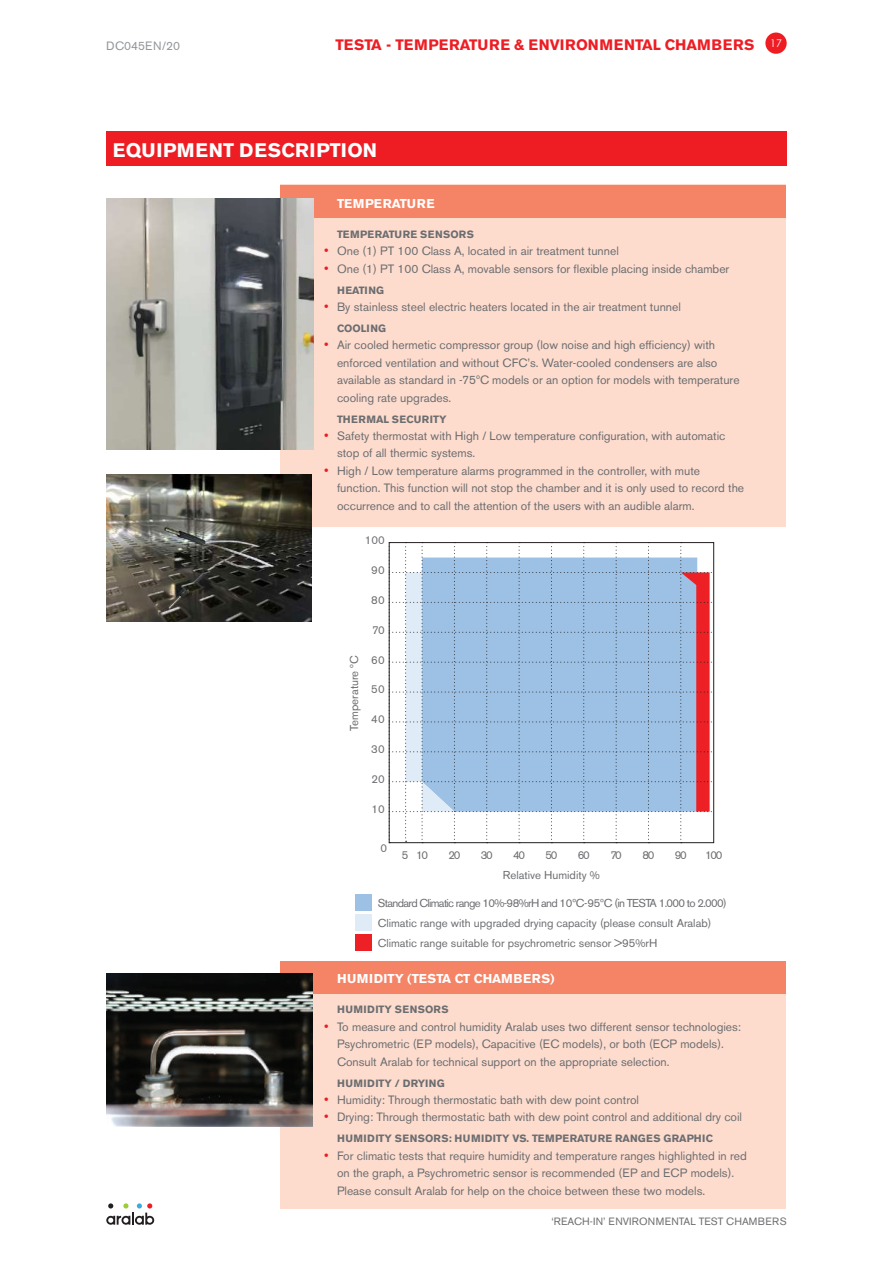
<style>
.page{position:relative;width:893px;height:1263px;background:#fff}
.page>*{position:absolute;margin:0;border:0;box-sizing:border-box;transform-origin:0 0}
.t1{font:700 19.5px "Akzidenz Grotesk BE";letter-spacing:.02em;color:#fff}
.t2{font:700 15px "Akzidenz Grotesk BE";color:#ee1d23}
.t3{font:700 12.75px "Akzidenz Grotesk BE";letter-spacing:.04em;color:#fff}
.t4{font:700 12.75px "Akzidenz Grotesk BE";letter-spacing:.02em;color:#fff}
.t5{font:12px/17.4px "Akzidenz Grotesk BE";color:#6c6d70}
.t6{font:12px "Akzidenz Grotesk BE";color:#939598}
.t7{font:11.4px/20.1px "Akzidenz Grotesk BE";color:#6c6d70}
.t8{font:700 10.5px "Akzidenz Grotesk BE";letter-spacing:.04em;color:#6c6d70}
.t9{font:10.5px "Akzidenz Grotesk BE";letter-spacing:.02em;color:#6c6d70}
.t10{font:700 10.5px "Akzidenz Grotesk BE";letter-spacing:.02em;color:#6c6d70}
.t11{font:700 10.5px "Akzidenz Grotesk BE";letter-spacing:.01em;color:#6c6d70}
.t12{font:700 10.5px "Akzidenz Grotesk BE";color:#6c6d70}
.s1{font-size:13.5px;color:#ee1d23}
</style>
<div class="page">
<div style="left:765px;top:33px;width:22px;height:21px;background:#ee1d23;border-radius:50%"></div>
<svg style="left:106px;top:1203px;width:48px;height:22px"></svg>
<div style="left:280px;top:961px;width:506px;height:248px;background:#fddcce"></div>
<div style="left:106px;top:132px;width:681px;height:34px;background:#ee1d23"></div>
<div style="left:280px;top:185px;width:506px;height:342px;background:#fddcce"></div>
<div style="left:280px;top:185px;width:506px;height:32px;background:#f48465"></div>
<div style="left:280px;top:961px;width:506px;height:33px;background:#f48465"></div>
<img style="left:106px;top:974px;width:207px;height:152px">
<div style="left:355px;top:914px;width:17px;height:16px;background:#dfecf7"></div>
<div style="left:355px;top:934px;width:17px;height:16px;background:#ed2026"></div>
<div style="left:355px;top:894px;width:17px;height:16px;background:#9cc1e4"></div>
<svg style="left:389px;top:542px;width:325px;height:301px"></svg>
<img style="left:106px;top:198px;width:207px;height:251px">
<img style="left:106px;top:474px;width:206px;height:148px">
<p class="t6" style="left:106px;top:39px;width:75px">DC045EN/20</p>
<p class="t2" style="left:335px;top:36px;width:448px">TESTA - TEMPERATURE &amp; ENVIRONMENTAL CHAMBERS <sup>17</sup></p>
<h1 class="t1" style="left:113px;top:139px;width:266px">EQUIPMENT DESCRIPTION</h1>
<p class="t4" style="left:337px;top:196px;width:99px">TEMPERATURE</p>
<p class="t8" style="left:337px;top:228px;width:138px">TEMPERATURE SENSORS</p>
<p class="t5" style="left:324px;top:242px;width:296px"><span class="s1">•</span> One (1) PT 100 Class A, located in air treatment tunnel</p>
<p class="t5" style="left:324px;top:260px;width:407px"><span class="s1">•</span> One (1) PT 100 Class A, movable sensors for flexible placing inside chamber</p>
<p class="t11" style="left:337px;top:284px;width:49px">HEATING</p>
<p class="t5" style="left:324px;top:298px;width:358px"><span class="s1">•</span> By stainless steel electric heaters located in the air treatment tunnel</p>
<p class="t12" style="left:337px;top:322px;width:51px">COOLING</p>
<p class="t5" style="left:337px;top:336px;width:404px;text-indent:-13px"><span class="s1">•</span> Air cooled hermetic compressor group (low noise and high efficiency) with enforced ventilation and without CFC’s. Water-cooled condensers are also available as standard in -75ºC models or an option for models with temperature cooling rate upgrades.</p>
<p class="t10" style="left:337px;top:413px;width:111px">THERMAL SECURITY</p>
<p class="t5" style="left:337px;top:427px;width:390px;text-indent:-13px"><span class="s1">•</span> Safety thermostat with High / Low temperature configuration, with automatic stop of all thermic systems.</p>
<p class="t5" style="left:337px;top:462px;width:409px;text-indent:-13px"><span class="s1">•</span> High / Low temperature alarms programmed in the controller, with mute function. This function will not stop the chamber and it is only used to record the occurrence and to call the attention of the users with an audible alarm.</p>
<p class="t7" style="left:365px;top:530px;width:21px">100</p>
<p class="t7" style="left:371px;top:560px;width:15px">90</p>
<p class="t7" style="left:371px;top:590px;width:15px">80</p>
<p class="t7" style="left:344px;top:731px;width:77px;rotate:-90deg">Temperature ºC</p>
<p class="t7" style="left:372px;top:620px;width:14px">70</p>
<p class="t7" style="left:371px;top:649px;width:15px">60</p>
<p class="t7" style="left:371px;top:679px;width:15px">50</p>
<p class="t7" style="left:371px;top:709px;width:15px">40</p>
<p class="t7" style="left:371px;top:739px;width:15px">30</p>
<p class="t7" style="left:372px;top:769px;width:15px">20</p>
<p class="t7" style="left:372px;top:799px;width:15px">10</p>
<p class="t7" style="left:381px;top:838px;width:8px">0</p>
<p class="t7" style="left:402px;top:844px;width:28px">5 10</p>
<p class="t7" style="left:448px;top:844px;width:13px">20</p>
<p class="t7" style="left:481px;top:844px;width:14px">30</p>
<p class="t7" style="left:513px;top:844px;width:14px">40</p>
<p class="t7" style="left:545px;top:844px;width:14px">50</p>
<p class="t7" style="left:578px;top:844px;width:14px">60</p>
<p class="t7" style="left:610px;top:844px;width:13px">70</p>
<p class="t7" style="left:642px;top:844px;width:14px">80</p>
<p class="t7" style="left:675px;top:844px;width:14px">90</p>
<p class="t7" style="left:705px;top:844px;width:19px">100</p>
<p class="t7" style="left:503px;top:864px;width:99px">Relative Humidity %</p>
<p class="t7" style="left:378px;top:893px;width:350px">Standard Climatic range 10%-98%rH and 10ºC-95ºC (in TESTA 1.000 to 2.000)<br>Climatic range with upgraded drying capacity (please consult Aralab)<br>Climatic range suitable for psychrometric sensor &gt;95%rH</p>
<p class="t3" style="left:337px;top:971px;width:219px">HUMIDITY (TESTA CT CHAMBERS)</p>
<p class="t8" style="left:337px;top:1004px;width:113px">HUMIDITY SENSORS</p>
<p class="t5" style="left:337px;top:1018px;width:406px;text-indent:-13px"><span class="s1">•</span> To measure and control humidity Aralab uses two different sensor technologies:<br>Psychrometric (EP models), Capacitive (EC models), or both (ECP models).<br>Consult Aralab for technical support on the appropriate selection.</p>
<p class="t8" style="left:337px;top:1077px;width:109px">HUMIDITY / DRYING</p>
<p class="t5" style="left:324px;top:1091px;width:316px"><span class="s1">•</span> Humidity: Through thermostatic bath with dew point control</p>
<p class="t5" style="left:324px;top:1108px;width:419px"><span class="s1">•</span> Drying: Through thermostatic bath with dew point control and additional dry coil</p>
<p class="t8" style="left:337px;top:1133px;width:377px">HUMIDITY SENSORS: HUMIDITY VS. TEMPERATURE RANGES GRAPHIC</p>
<p class="t5" style="left:337px;top:1147px;width:411px;text-indent:-13px"><span class="s1">•</span> For climatic tests that require humidity and temperature ranges highlighted in red on the graph, a Psychrometric sensor is recommended (EP and ECP models).<br>Please consult Aralab for help on the choice between these two models.</p>
<p class="t9" style="left:551px;top:1215px;width:237px">‘REACH-IN’ ENVIRONMENTAL TEST CHAMBERS</p>
</div>
